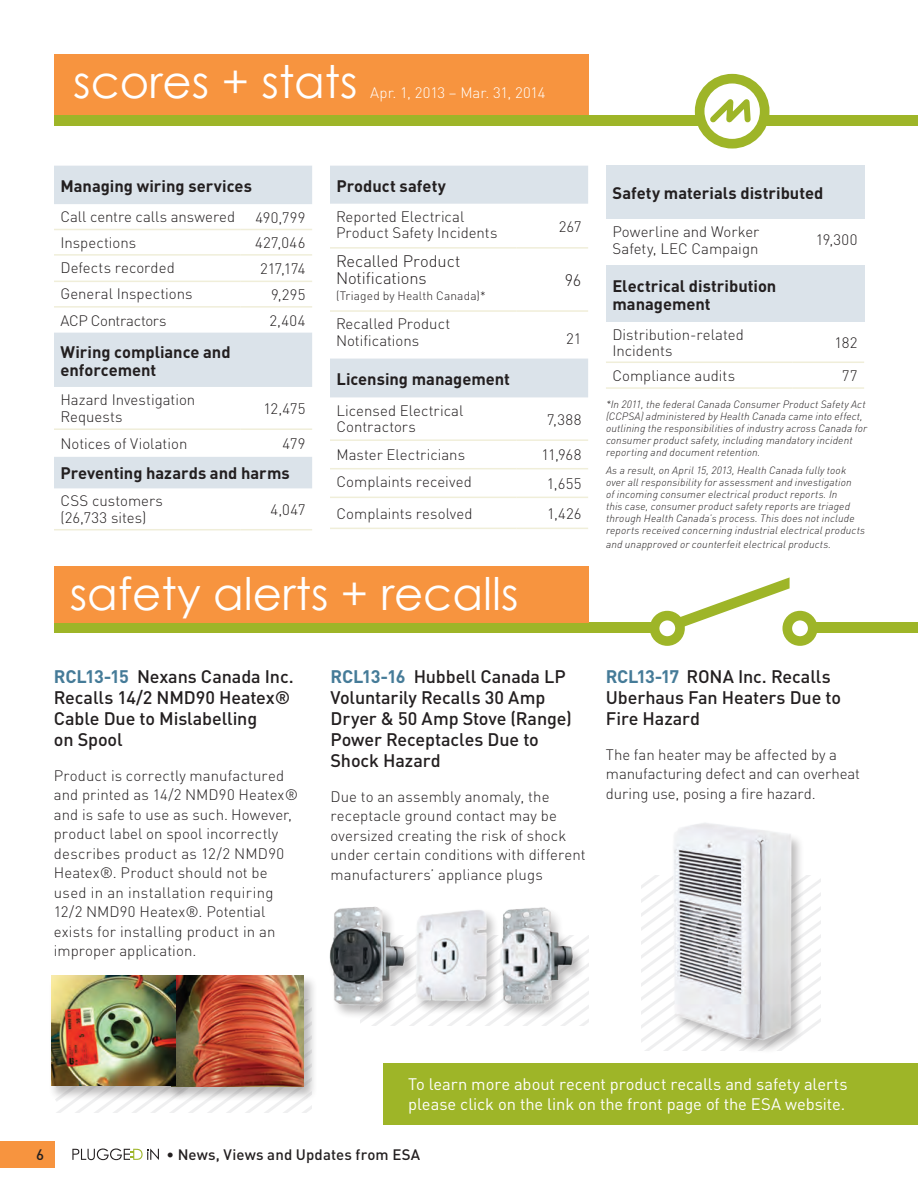
<style>
.page{position:relative;width:918px;height:1188px;background:#fff}
.page>*{position:absolute;margin:0;border:0;box-sizing:border-box;transform-origin:0 0}
.t1{font:45px "Century Gothic";color:#fff}
.t2{font:500 18px/21px "DIN";letter-spacing:-.01em;color:#231f20}
.t3{font:700 16.5px/18px "DIN";color:#231f20}
.t4{font:16.5px/20.2px "DIN";letter-spacing:-.005em;color:#fff}
.t5{font:300 16.5px/16.5px "DIN";letter-spacing:-.005em;color:#231f20}
.t6{font:300 15px/19.5px "DIN";letter-spacing:.005em;color:#231f20}
.t7{font:500 15px "DIN";letter-spacing:.01em;color:#231f20}
.t8{font:300 15px "DIN";letter-spacing:-.005em;color:#fff}
.t9{font:300 15px "DIN";letter-spacing:-.025em;color:#231f20}
.t10{font:300 12px "DIN";letter-spacing:.01em;color:#231f20}
.t11{font:italic 300 10.5px/12px "DIN";letter-spacing:.015em;color:#231f20}
.s1{font-weight:700;color:#457b98}
</style>
<div class="page">
<div style="left:54px;top:115px;width:864px;height:11px;background:#9eb528"></div>
<div style="left:54px;top:54px;width:534px;height:61px;background:#f7943f"></div>
<svg style="left:700px;top:79px;width:65px;height:65px"></svg>
<div style="left:695px;top:74px;width:74px;height:75px;border:10px solid #9eb528;border-radius:50%"></div>
<svg style="left:705px;top:87px;width:49px;height:48px"></svg>
<svg style="left:58px;top:1101px;width:254px;height:11px"></svg>
<svg style="left:361px;top:936px;width:227px;height:90px"></svg>
<svg style="left:642px;top:876px;width:179px;height:175px"></svg>
<div style="left:606px;top:166px;width:258px;height:53px;background:#dbe3ea"></div>
<div style="left:606px;top:266px;width:258px;height:56px;background:#dbe3ea"></div>
<hr style="left:606px;top:362px;width:186px;height:1px;background:#f0eed9">
<hr style="left:606px;top:387px;width:186px;height:2px;background:#f0eed9">
<hr style="left:792px;top:362px;width:72px;height:1px;background:#f0eed9">
<hr style="left:792px;top:387px;width:72px;height:2px;background:#f0eed9">
<div style="left:671px;top:822px;width:133px;height:232px;background:#231f20;opacity:.3"></div>
<img style="left:670px;top:822px;width:126px;height:219px">
<div style="left:328px;top:906px;width:89px;height:114px;background:#231f20;opacity:.3"></div>
<img style="left:328px;top:906px;width:81px;height:107px">
<div style="left:413px;top:909px;width:86px;height:106px;background:#231f20;opacity:.3"></div>
<img style="left:413px;top:906px;width:79px;height:97px">
<div style="left:498px;top:907px;width:88px;height:112px;background:#231f20;opacity:.3"></div>
<img style="left:495px;top:907px;width:84px;height:105px">
<div style="left:54px;top:622px;width:604px;height:11px;background:#9eb528"></div>
<div style="left:650px;top:611px;width:35px;height:35px;border:10px solid #9eb528;border-radius:50%"></div>
<div style="left:54px;top:566px;width:534px;height:56px;background:#f7943f"></div>
<div style="left:812px;top:622px;width:106px;height:11px;background:#9eb528"></div>
<div style="left:782px;top:611px;width:36px;height:35px;border:10px solid #9eb528;border-radius:50%"></div>
<svg style="left:678px;top:577px;width:112px;height:52px"></svg>
<svg style="left:54px;top:166px;width:258px;height:322px"></svg>
<hr style="left:54px;top:229px;width:186px;height:1px;background:#f0eed9">
<hr style="left:240px;top:229px;width:72px;height:1px;background:#f0eed9">
<hr style="left:54px;top:254px;width:186px;height:2px;background:#f0eed9">
<hr style="left:240px;top:254px;width:72px;height:2px;background:#f0eed9">
<hr style="left:54px;top:281px;width:186px;height:1px;background:#f0eed9">
<hr style="left:240px;top:281px;width:72px;height:1px;background:#f0eed9">
<hr style="left:54px;top:306px;width:186px;height:2px;background:#f0eed9">
<hr style="left:240px;top:306px;width:72px;height:2px;background:#f0eed9">
<hr style="left:54px;top:428px;width:186px;height:2px;background:#f0eed9">
<hr style="left:240px;top:428px;width:72px;height:2px;background:#f0eed9">
<hr style="left:54px;top:529px;width:186px;height:1px;background:#f0eed9">
<hr style="left:240px;top:529px;width:72px;height:1px;background:#f0eed9">
<svg style="left:330px;top:166px;width:258px;height:231px"></svg>
<hr style="left:330px;top:247px;width:186px;height:2px;background:#f0eed9">
<hr style="left:516px;top:247px;width:72px;height:2px;background:#f0eed9">
<hr style="left:330px;top:310px;width:186px;height:2px;background:#f0eed9">
<hr style="left:516px;top:310px;width:72px;height:2px;background:#f0eed9">
<hr style="left:330px;top:439px;width:186px;height:2px;background:#f0eed9">
<hr style="left:516px;top:439px;width:72px;height:2px;background:#f0eed9">
<hr style="left:330px;top:468px;width:186px;height:1px;background:#f0eed9">
<hr style="left:516px;top:468px;width:72px;height:1px;background:#f0eed9">
<hr style="left:330px;top:497px;width:186px;height:1px;background:#f0eed9">
<hr style="left:330px;top:528px;width:186px;height:1px;background:#f0eed9">
<hr style="left:516px;top:497px;width:72px;height:1px;background:#f0eed9">
<hr style="left:516px;top:528px;width:72px;height:1px;background:#f0eed9">
<div style="left:383px;top:1064px;width:535px;height:61px;background:#9eb528"></div>
<div style="left:168px;top:975px;width:149px;height:127px;background:#231f20;opacity:.3"></div>
<img style="left:189px;top:975px;width:115px;height:111px">
<div style="left:48px;top:975px;width:141px;height:126px;background:#231f20;opacity:.3"></div>
<img style="left:51px;top:975px;width:124px;height:111px">
<div style="left:0;top:1142px;width:55px;height:26px;background:#f7943f"></div>
<svg style="left:72px;top:1148px;width:87px;height:12px"></svg>
<h1 class="t1" style="left:73px;top:55px;width:286px">scores + stats</h1>
<p class="t8" style="left:370px;top:84px;width:177px">Apr. 1, 2013 – Mar. 31, 2014</p>
<p class="t3" style="left:60px;top:176px;width:193px">Managing wiring services</p>
<p class="t6" style="left:60px;top:207px;width:176px">Call centre calls answered</p>
<p class="t6" style="left:256px;top:208px;width:51px">490,799</p>
<p class="t6" style="left:60px;top:232px;width:77px">Inspections</p>
<p class="t6" style="left:255px;top:233px;width:52px">427,046</p>
<p class="t6" style="left:60px;top:258px;width:116px">Defects recorded</p>
<p class="t6" style="left:260px;top:259px;width:47px">217,174</p>
<p class="t6" style="left:60px;top:284px;width:134px">General Inspections</p>
<p class="t6" style="left:271px;top:285px;width:36px">9,295</p>
<p class="t9" style="left:60px;top:311px;width:108px">ACP Contractors</p>
<p class="t6" style="left:269px;top:310px;width:37px">2,404</p>
<p class="t3" style="left:60px;top:342px;width:172px">Wiring compliance and enforcement</p>
<p class="t6" style="left:60px;top:391px;width:136px;line-height:16.5px">Hazard Investigation<br>Requests</p>
<p class="t6" style="left:264px;top:399px;width:43px">12,475</p>
<p class="t6" style="left:60px;top:433px;width:128px">Notices of Violation</p>
<p class="t6" style="left:283px;top:433px;width:24px">479</p>
<p class="t3" style="left:60px;top:464px;width:231px">Preventing hazards and harms</p>
<p class="t6" style="left:60px;top:493px;width:104px;line-height:16.5px">CSS customers (26,733 sites)</p>
<p class="t6" style="left:270px;top:499px;width:36px">4,047</p>
<p class="t3" style="left:336px;top:176px;width:111px">Product safety</p>
<p class="t6" style="left:336px;top:208px;width:163px;line-height:16.5px">Reported Electrical<br>Product Safety Incidents</p>
<p class="t6" style="left:559px;top:217px;width:24px">267</p>
<p class="t5" style="left:336px;top:253px;width:126px">Recalled Product<br>Notifications</p>
<p class="t10" style="left:336px;top:288px;width:151px">(Triaged by Health Canada)*</p>
<p class="t5" style="left:565px;top:272px;width:18px">96</p>
<p class="t6" style="left:336px;top:315px;width:116px;line-height:16.5px">Recalled Product<br>Notifications</p>
<p class="t6" style="left:566px;top:329px;width:17px">21</p>
<p class="t3" style="left:336px;top:369px;width:175px">Licensing management</p>
<p class="t6" style="left:336px;top:402px;width:128px;line-height:16.5px">Licensed Electrical<br>Contractors</p>
<p class="t6" style="left:547px;top:410px;width:36px">7,388</p>
<p class="t6" style="left:336px;top:445px;width:130px">Master Electricians</p>
<p class="t6" style="left:541px;top:445px;width:41px">11,968</p>
<p class="t6" style="left:336px;top:472px;width:137px">Complaints received</p>
<p class="t6" style="left:547px;top:474px;width:36px">1,655</p>
<p class="t6" style="left:336px;top:503px;width:138px">Complaints resolved</p>
<p class="t6" style="left:547px;top:503px;width:36px">1,426</p>
<h1 class="t1" style="left:70px;top:567px;width:450px">safety alerts + recalls</h1>
<p class="t2" style="left:54px;top:665px;width:241px"><span class="s1">RCL13-15</span> Nexans Canada Inc.<br>Recalls 14/2 NMD90 Heatex®<br>Cable Due to Mislabelling<br>on Spool</p>
<p class="t6" style="left:54px;top:765px;width:246px">Product is correctly manufactured and printed as 14/2 NMD90 Heatex® and is safe to use as such. However, product label on spool incorrectly describes product as 12/2 NMD90<br>Heatex®. Product should not be used in an installation requiring<br>12/2 NMD90 Heatex®. Potential exists for installing product in an improper application.</p>
<p class="t2" style="left:331px;top:665px;width:243px"><span class="s1">RCL13-16</span> Hubbell Canada LP<br>Voluntarily Recalls 30 Amp<br>Dryer &amp; 50 Amp Stove (Range)<br>Power Receptacles Due to<br>Shock Hazard</p>
<p class="t6" style="left:331px;top:786px;width:257px">Due to an assembly anomaly, the receptacle ground contact may be oversized creating the risk of shock under certain conditions with different manufacturers’ appliance plugs</p>
<p class="t3" style="left:612px;top:184px;width:212px">Safety materials distributed</p>
<p class="t6" style="left:612px;top:223px;width:148px;line-height:16.5px">Powerline and Worker<br>Safety, LEC Campaign</p>
<p class="t6" style="left:816px;top:230px;width:43px">19,300</p>
<p class="t3" style="left:612px;top:276px;width:165px">Electrical distribution management</p>
<p class="t6" style="left:612px;top:326px;width:133px;line-height:16.5px">Distribution-related<br>Incidents</p>
<p class="t6" style="left:835px;top:333px;width:24px">182</p>
<p class="t6" style="left:612px;top:366px;width:124px">Compliance audits</p>
<p class="t6" style="left:842px;top:366px;width:17px">77</p>
<p class="t11" style="left:606px;top:398px;width:263px">*In 2011, the federal Canada Consumer Product Safety Act (CCPSA) administered by Health Canada came into effect, outlining the responsibilities of industry across Canada for consumer product safety, including mandatory incident reporting and document retention.</p>
<p class="t11" style="left:606px;top:465px;width:261px">As a result, on April 15, 2013, Health Canada fully took over all responsibility for assessment and investigation<br>of incoming consumer electrical product reports. In<br>this case, consumer product safety reports are triaged through Health Canada’s process. This does not include reports received concerning industrial electrical products</p>
<p class="t11" style="left:606px;top:538px;width:227px">and unapproved or counterfeit electrical products.</p>
<p class="t2" style="left:606px;top:665px;width:237px"><span class="s1">RCL13-17</span> RONA Inc. Recalls<br>Uberhaus Fan Heaters Due to<br>Fire Hazard</p>
<p class="t6" style="left:606px;top:744px;width:255px">The fan heater may be affected by a manufacturing defect and can overheat during use, posing a fire hazard.</p>
<p class="t4" style="left:408px;top:1074px;width:441px">To learn more about recent product recalls and safety alerts please click on the link on the front page of the ESA website.</p>
<p class="t7" style="left:36px;top:1145px;width:9px">6</p>
<p class="t7" style="left:166px;top:1145px;width:255px">• News, Views and Updates from ESA</p>
</div>
